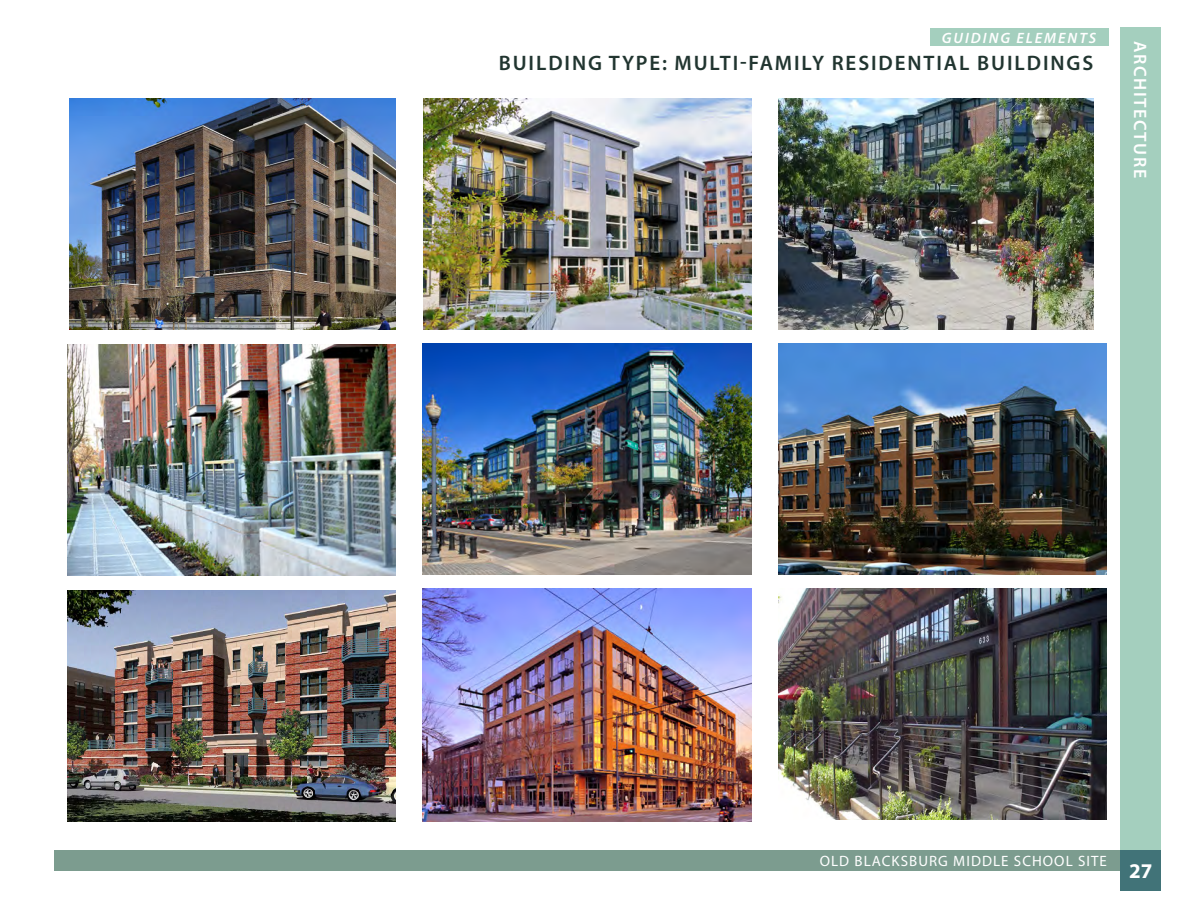
<style>
.page{position:relative;width:1188px;height:918px;background:#fff}
.page>*{position:absolute;margin:0;border:0;box-sizing:border-box;transform-origin:0 0}
.t1{font:600 21px "Myriad Pro";letter-spacing:.09em;color:#213530}
.Page{font:700 21px "Myriad Pro";color:#fff}
.Section_Title{font:600 18px "Myriad Pro";letter-spacing:.09em;color:#fff}
.Booklet_Title{font:15px "Myriad Pro";letter-spacing:.07em;color:#fff}
.Header_1{font:italic 600 15px "Myriad Pro";letter-spacing:.13em;color:#fff}
</style>
<div class="page">
<img style="left:69px;top:98px;width:327px;height:231px">
<img style="left:778px;top:98px;width:316px;height:231px">
<img style="left:423px;top:344px;width:328px;height:230px">
<img style="left:778px;top:344px;width:329px;height:230px">
<img style="left:423px;top:589px;width:329px;height:233px">
<img style="left:778px;top:589px;width:329px;height:231px">
<img style="left:423px;top:98px;width:329px;height:231px">
<img style="left:68px;top:345px;width:328px;height:230px">
<img style="left:68px;top:591px;width:328px;height:231px">
<div style="left:1120px;top:27px;width:41px;height:823px;background:#a4cfbe"></div>
<div style="left:54px;top:850px;width:1067px;height:21px;background:#7c9c8f"></div>
<div style="left:1120px;top:850px;width:41px;height:41px;background:#417378"></div>
<div style="left:930px;top:28px;width:178px;height:18px;background:#a4cfbe"></div>
<p class="Header_1" style="left:942px;top:28px;width:156px">GUIDING ELEMENTS</p>
<p class="t1" style="left:499px;top:49px;width:596px">BUILDING TYPE: MULTI-FAMILY RESIDENTIAL BUILDINGS</p>
<p class="Section_Title" style="left:1152px;top:41px;width:139px;rotate:90deg">ARCHITECTURE</p>
<p class="Booklet_Title" style="left:820px;top:852px;width:289px">OLD BLACKSBURG MIDDLE SCHOOL SITE</p>
<p class="Page" style="left:1129px;top:857px;width:25px">27</p>
</div>
